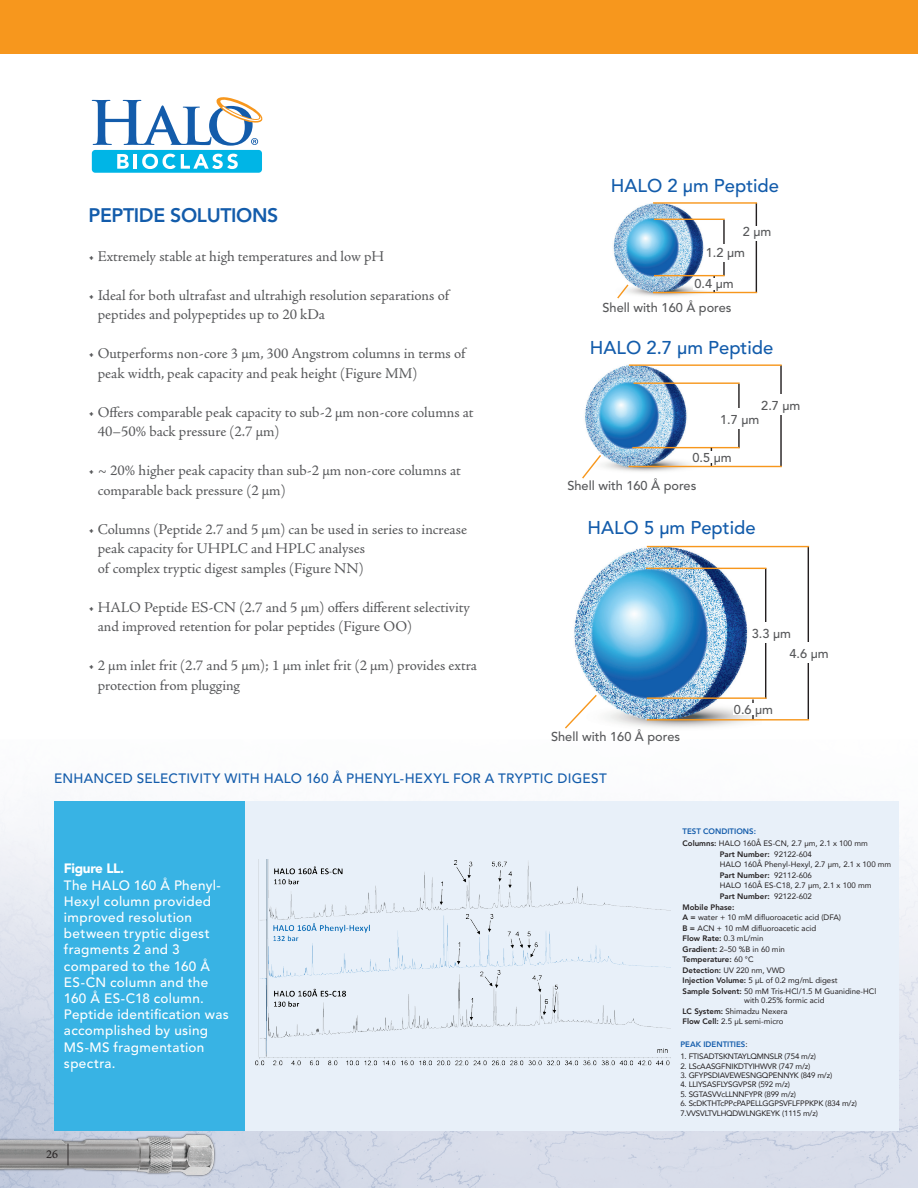
<style>
.page{position:relative;width:918px;height:1188px;background:#fff}
.page>*{position:absolute;margin:0;border:0;box-sizing:border-box;transform-origin:0 0}
.t1{font:800 19.5px "Avenir LT Std";letter-spacing:-.02em;color:#135cab}
.t2{font:500 18.45px "Avenir LT Std";color:#135cab}
.t3{font:15px/19.5px "Adobe Jenson Pro";letter-spacing:-.005em;color:#57585a}
.t4{font:500 13.5px/16.2px "Avenir LT Std";letter-spacing:.025em;color:#fff}
.t5{font:500 13.5px "Avenir LT Std";letter-spacing:.02em;color:#135cab}
.t6{font:900 13.5px "Avenir LT Std";letter-spacing:-.025em;color:#fff}
.t7{font:500 12.75px "Avenir LT Std";color:#57585a}
.t8{font:12px "Adobe Jenson Pro";color:#231f20}
.t9{font:7.8px/9.4px "Avenir";color:#231f20}
.t10{font:7.8px "Avenir";letter-spacing:-.02em;color:#231f20}
.t11{font:800 7.8px "Avenir LT Std";color:#231f20}
.t12{font:800 7.8px "Avenir LT Std";color:#135cab}
.s1{font-size:21px}
.s2{font-family:"Avenir LT Std";font-weight:800}
.s3{font-family:"Avenir";font-weight:400}
.s4{font-family:"Avenir";font-weight:400;color:#231f20}
</style>
<div class="page">
<img style="left:0;top:684px;width:918px;height:504px">
<img style="left:0;top:1130px;width:221px;height:50px">
<div style="left:0;top:0;width:918px;height:54px;background:#f7971d"></div>
<img style="left:613px;top:203px;width:135px;height:94px">
<img style="left:561px;top:546px;width:201px;height:184px">
<hr style="left:808px;top:547px;width:1px;height:172px;background:#231f20">
<hr style="left:765px;top:568px;width:1px;height:131px;background:#231f20">
<hr style="left:752px;top:700px;width:2px;height:20px;background:#231f20">
<hr style="left:647px;top:546px;width:162px;height:1px;background:#f7971d">
<hr style="left:646px;top:568px;width:120px;height:1px;background:#f7971d">
<hr style="left:647px;top:697px;width:120px;height:2px;background:#f7971d">
<hr style="left:647px;top:719px;width:162px;height:2px;background:#f7971d">
<svg style="left:563px;top:693px;width:35px;height:37px"></svg>
<div style="left:788px;top:643px;width:42px;height:20px;background:#fff"></div>
<div style="left:751px;top:623px;width:41px;height:20px;background:#fff"></div>
<div style="left:733px;top:703px;width:41px;height:12px;background:#fff"></div>
<img style="left:585px;top:364px;width:142px;height:108px">
<hr style="left:634px;top:382px;width:106px;height:2px;background:#f7971d">
<hr style="left:780px;top:365px;width:2px;height:101px;background:#231f20">
<hr style="left:738px;top:384px;width:2px;height:64px;background:#231f20">
<svg style="left:582px;top:453px;width:21px;height:26px"></svg>
<hr style="left:629px;top:364px;width:153px;height:2px;background:#f7971d">
<hr style="left:628px;top:466px;width:154px;height:1px;background:#f7971d">
<hr style="left:632px;top:447px;width:108px;height:1px;background:#f7971d">
<div style="left:719px;top:409px;width:42px;height:20px;background:#fff"></div>
<div style="left:760px;top:394px;width:42px;height:21px;background:#fff"></div>
<div style="left:691px;top:451px;width:42px;height:12px;background:#fff"></div>
<hr style="left:723px;top:220px;width:2px;height:56px;background:#231f20">
<hr style="left:756px;top:203px;width:1px;height:90px;background:#231f20">
<hr style="left:653px;top:202px;width:104px;height:2px;background:#f7971d">
<hr style="left:654px;top:219px;width:71px;height:1px;background:#f7971d">
<hr style="left:654px;top:275px;width:71px;height:1px;background:#f7971d">
<hr style="left:653px;top:292px;width:104px;height:1px;background:#f7971d">
<div style="left:736px;top:227px;width:42px;height:14px;background:#fff"></div>
<div style="left:705px;top:244px;width:41px;height:18px;background:#fff"></div>
<div style="left:693px;top:278px;width:42px;height:11px;background:#fff"></div>
<svg style="left:616px;top:283px;width:14px;height:16px"></svg>
<div style="left:54px;top:801px;width:845px;height:330px;background:#e8f0f9"></div>
<img style="left:255px;top:860px;width:416px;height:206px">
<div style="left:54px;top:801px;width:190px;height:330px;background:#38b3e4"></div>
<div style="left:92px;top:150px;width:170px;height:23px;background:#00b5e6;border-radius:3px"></div>
<svg style="left:92px;top:97px;width:171px;height:49px"></svg>
<svg style="left:117px;top:154px;width:12px;height:15px"></svg>
<hr style="left:134px;top:154px;width:3px;height:15px;background:#fff">
<svg style="left:142px;top:154px;width:96px;height:15px"></svg>
<p class="t1" style="left:89px;top:203px;width:191px">PEPTIDE SOLUTIONS</p>
<p class="t3" style="left:89px;top:247px;width:297px">• Extremely stable at high temperatures and low pH</p>
<p class="t3" style="left:98px;top:286px;width:353px;text-indent:-9px">• Ideal for both ultrafast and ultrahigh resolution separations of peptides and polypeptides up to 20 kDa</p>
<p class="t3" style="left:98px;top:344px;width:369px;text-indent:-9px">• Outperforms non-core 3 μm, 300 Angstrom columns in terms of peak width, peak capacity and peak height (Figure MM)</p>
<p class="t3" style="left:98px;top:403px;width:377px;text-indent:-9px">• Offers comparable peak capacity to sub-2 μm non-core columns at<br>40–50% back pressure (2.7 µm)</p>
<p class="t3" style="left:98px;top:461px;width:365px;text-indent:-9px">• ~ 20% higher peak capacity than sub-2 µm non-core columns at comparable back pressure (2 µm)</p>
<p class="t3" style="left:98px;top:520px;width:371px;text-indent:-9px">• Columns (Peptide 2.7 and 5 μm) can be used in series to increase peak capacity for UHPLC and HPLC analyses<br>of complex tryptic digest samples (Figure NN)</p>
<p class="t3" style="left:98px;top:598px;width:374px;text-indent:-9px">• HALO Peptide ES-CN (2.7 and 5 µm) offers different selectivity and improved retention for polar peptides (Figure OO)</p>
<p class="t3" style="left:98px;top:656px;width:381px;text-indent:-9px">• 2 μm inlet frit (2.7 and 5 µm); 1 µm inlet frit (2 µm) provides extra protection from plugging</p>
<p class="t2" style="left:611px;top:175px;width:170px">HALO 2 µm Peptide</p>
<p class="t7" style="left:743px;top:225px;width:30px">2 µm</p>
<p class="t7" style="left:706px;top:246px;width:41px">1.2 µm</p>
<p class="t7" style="left:695px;top:277px;width:41px">0.4 µm</p>
<p class="t7" style="left:603px;top:300px;width:130px">Shell with 160 Å pores</p>
<p class="t2" style="left:590px;top:337px;width:185px">HALO 2.7 µm Peptide</p>
<p class="t7" style="left:761px;top:398px;width:41px">2.7 µm</p>
<p class="t7" style="left:720px;top:412px;width:41px">1.7 µm</p>
<p class="t7" style="left:692px;top:450px;width:41px">0.5 µm</p>
<p class="t7" style="left:567px;top:478px;width:130px">Shell with 160 Å pores</p>
<p class="t2" style="left:587px;top:517px;width:170px">HALO 5 µm Peptide</p>
<p class="t7" style="left:752px;top:626px;width:41px">3.3 µm</p>
<p class="t7" style="left:551px;top:729px;width:130px">Shell with 160 Å pores</p>
<p class="t7" style="left:734px;top:702px;width:41px">0.6 µm</p>
<p class="t7" style="left:790px;top:646px;width:41px">4.6 µm</p>
<p class="t5" style="left:54px;top:771px;width:554px">ENHANCED SELECTIVITY WITH HALO 160 Å PHENYL-HEXYL FOR A TRYPTIC DIGEST</p>
<p class="t6" style="left:64px;top:860px;width:62px">Figure LL.</p>
<p class="t4" style="left:64px;top:877px;width:166px">The HALO 160 Å Phenyl-<br>Hexyl column provided improved resolution between tryptic digest fragments 2 and 3 compared to the 160 Å<br>ES-CN column and the<br>160 Å ES-C18 column.<br>Peptide identification was accomplished by using<br>MS-MS fragmentation spectra.</p>
<p class="t8" style="left:46px;top:1148px;width:25px">26 <span class="s1">|</span></p>
<p class="t12" style="left:683px;top:827px;width:75px">TEST CONDITIONS:</p>
<p class="t9" style="left:683px;top:839px;width:187px"><span class="s2">Columns:</span> HALO 160Å ES-CN, 2.7 µm, 2.1 x 100 mm</p>
<p class="t11" style="left:720px;top:850px;width:94px">Part Number: <span class="s3">92122-604</span></p>
<p class="t9" style="left:720px;top:860px;width:173px">HALO 160Å Phenyl-Hexyl, 2.7 µm, 2.1 x 100 mm</p>
<p class="t11" style="left:720px;top:871px;width:94px">Part Number: <span class="s3">92112-606</span></p>
<p class="t9" style="left:720px;top:881px;width:153px">HALO 160Å ES-C18, 2.7 µm, 2.1 x 100 mm</p>
<p class="t11" style="left:720px;top:892px;width:94px">Part Number: <span class="s3">92122-602</span></p>
<p class="t11" style="left:683px;top:902px;width:53px">Mobile Phase:</p>
<p class="t9" style="left:683px;top:912px;width:160px"><span class="s2">A =</span> water + 10 mM difluoroacetic acid (DFA)</p>
<p class="t9" style="left:683px;top:923px;width:135px"><span class="s2">B =</span> ACN + 10 mM difluoroacetic acid</p>
<p class="t11" style="left:683px;top:934px;width:82px">Flow Rate: <span class="s3">0.3 mL/min</span></p>
<p class="t10" style="left:683px;top:943px;width:104px"><span class="s2">Gradient:</span> 2–50 %B in 60 min</p>
<p class="t11" style="left:683px;top:955px;width:73px">Temperature: <span class="s3">60 °C</span></p>
<p class="t9" style="left:683px;top:965px;width:104px"><span class="s2">Detection:</span> UV 220 nm, VWD</p>
<p class="t9" style="left:683px;top:976px;width:156px"><span class="s2">Injection Volume:</span> 5 μL of 0.2 mg/mL digest</p>
<p class="t9" style="left:744px;top:986px;width:133px;text-indent:-62px"><span class="s2">Sample Solvent:</span> 50 mM Tris-HCl/1.5 M Guanidine-HCl with 0.25% formic acid</p>
<p class="t9" style="left:683px;top:1006px;width:107px"><span class="s2">LC System:</span> Shimadzu Nexera</p>
<p class="t9" style="left:683px;top:1017px;width:102px"><span class="s2">Flow Cell:</span> 2.5 μL semi-micro</p>
<p class="t12" style="left:680px;top:1040px;width:69px">PEAK IDENTITIES<span class="s4">:</span></p>
<p class="t10" style="left:680px;top:1050px;width:137px">1. FTISADTSKNTAYLQMNSLR (754 m/z)</p>
<p class="t10" style="left:680px;top:1060px;width:132px">2. LScAASGFNIKDTYIHWVR (747 m/z)</p>
<p class="t10" style="left:680px;top:1069px;width:153px">3. GFYPSDIAVEWESNGQPENNYK (849 m/z)</p>
<p class="t10" style="left:680px;top:1078px;width:111px">4. LLIYSASFLYSGVPSR (592 m/z)</p>
<p class="t10" style="left:680px;top:1088px;width:117px">5. SGTASVVcLLNNFYPR (899 m/z)</p>
<p class="t10" style="left:680px;top:1097px;width:178px">6. ScDKTHTcPPcPAPELLGGPSVFLFPPKPK (834 m/z)</p>
<p class="t10" style="left:680px;top:1107px;width:139px">7.VVSVLTVLHQDWLNGKEYK (1115 m/z)</p>
</div>
